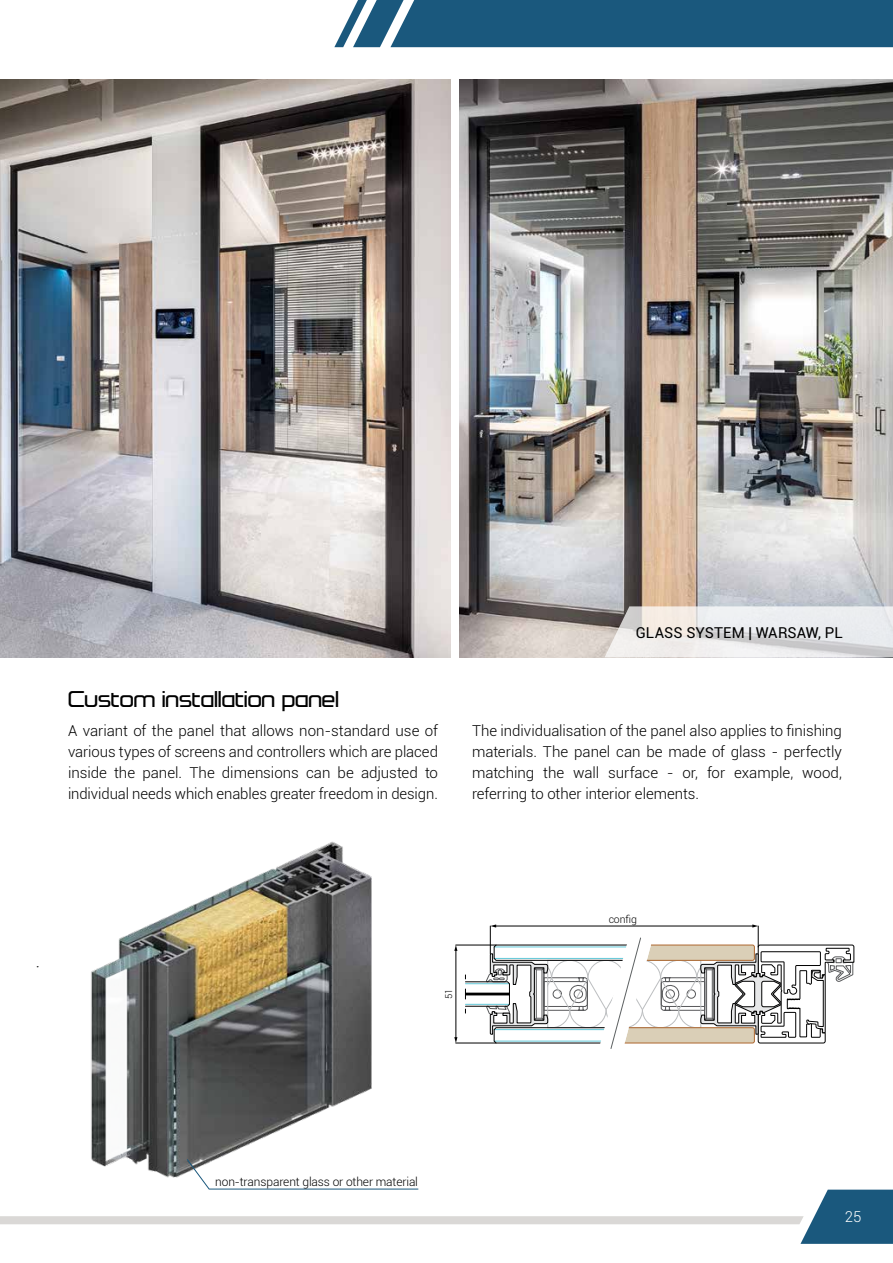
<style>
.page{position:relative;width:893px;height:1263px;background:#fff}
.page>*{position:absolute;margin:0;border:0;box-sizing:border-box;transform-origin:0 0}
.Paragraph_Style_1{font:27px "Formation Sans Regular PL";color:#000}
.Paragraph_Style_1-2{font:300 15px/21px "Roboto";letter-spacing:-.005em;color:#000;text-align:justify}
.Paragraph_Style_1-3{font:15px "Roboto";letter-spacing:.005em;color:#000}
.t1{font:300 15px "Roboto";color:#fff}
.t2{font:300 12px "Roboto";letter-spacing:-.01em;color:#000}
.t3{font:300 10.5px "Roboto";color:#000}
.t4{font:300 9.45px "Roboto";color:#000}
</style>
<div class="page">
<img style="left:91px;top:841px;width:281px;height:317px">
<hr style="left:456px;top:950px;width:1px;height:88px;background:#000">
<svg style="left:454px;top:1037px;width:3px;height:6px"></svg>
<svg style="left:454px;top:945px;width:3px;height:6px"></svg>
<hr style="left:456px;top:945px;width:40px;height:1px;background:#000">
<hr style="left:456px;top:1043px;width:40px;height:1px;background:#000">
<svg style="left:465px;top:924px;width:389px;height:125px"></svg>
<img style="left:459px;top:79px;width:434px;height:578px">
<img style="left:1px;top:79px;width:450px;height:578px">
<img style="left:0;top:79px;width:1px;height:578px">
<svg style="left:604px;top:606px;width:289px;height:51px;background:#e3e2e2"></svg>
<div style="left:334px;top:0;width:559px;height:47px;background:#1a587d"></div>
<svg style="left:0;top:1158px;width:893px;height:86px"></svg>
<p class="Paragraph_Style_1-3" style="left:636px;top:622px;width:209px">GLASS SYSTEM | WARSAW, PL</p>
<p class="Paragraph_Style_1" style="left:68px;top:681px;width:272px">Custom installation panel</p>
<p class="Paragraph_Style_1-2" style="left:68px;top:720px;width:371px">A variant of the panel that allows non-standard use of various types of screens and controllers which are placed inside the panel. The dimensions can be adjusted to individual needs which enables greater freedom in design.</p>
<p class="Paragraph_Style_1-2" style="left:472px;top:720px;width:371px">The individualisation of the panel also applies to finishing materials. The panel can be made of glass - perfectly matching the wall surface - or, for example, wood, referring to other interior elements.</p>
<p class="t4" style="left:442px;top:999px;width:12px;rotate:-90deg">51</p>
<p class="t2" style="left:215px;top:1173px;width:204px">non-transparent glass or other material</p>
<p class="t3" style="left:609px;top:912px;width:30px">config</p>
<p class="t1" style="left:845px;top:1206px;width:18px">25</p>
</div>
